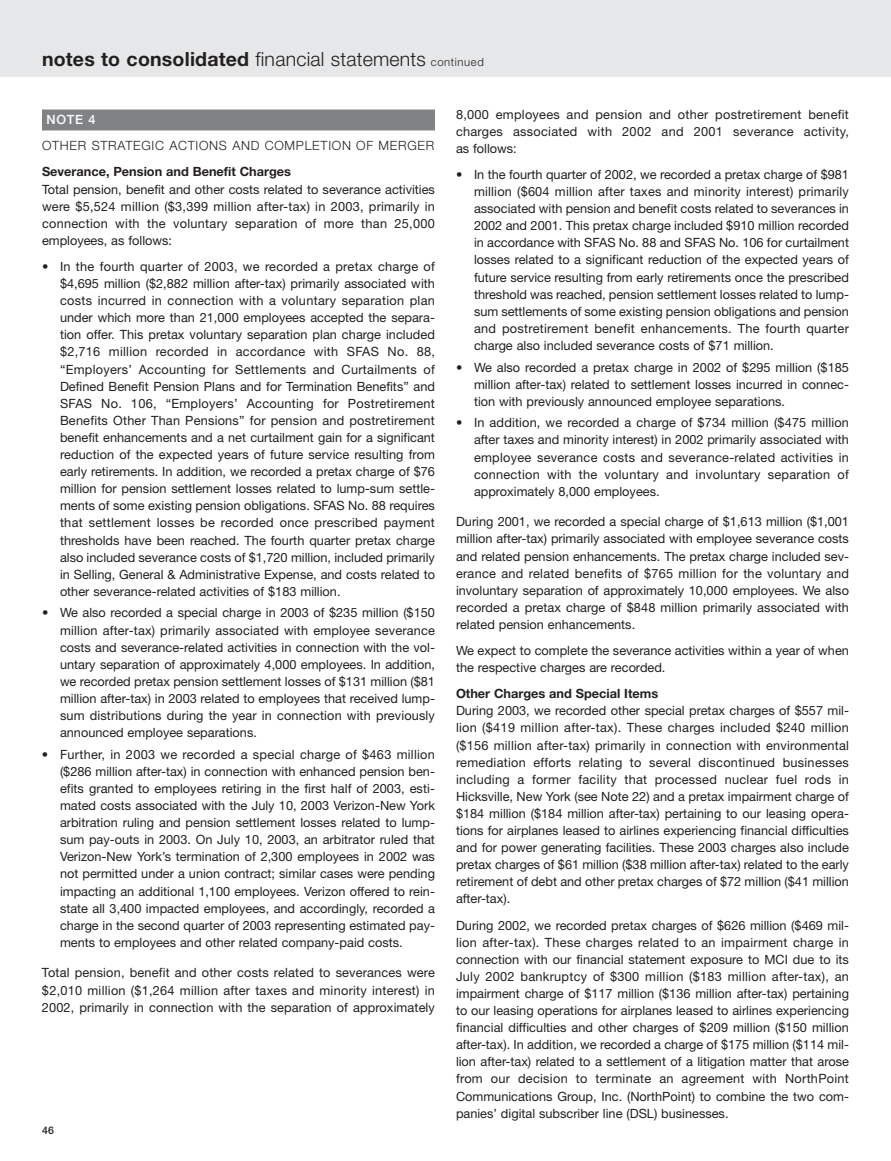
<style>
.page{position:relative;width:891px;height:1161px;background:#fff}
.page>*{position:absolute;margin:0;border:0;box-sizing:border-box;transform-origin:0 0}
.t1{font:700 19.5px "Helvetica Neue";letter-spacing:.01em;color:#231f1f}
.t2{font:12.75px/17.1px "Helvetica Neue";color:#231f1f;text-align:justify}
.t3{font:700 12.75px "Helvetica Neue";color:#231f1f}
.t4{font:300 12.75px "Helvetica Neue";letter-spacing:.055em;color:#231f1f}
.t5{font:500 12.75px "Helvetica Neue";color:#fff}
.t6{font:500 10.5px "Helvetica Neue";color:#231f1f}
.s1{font-weight:300}
.s2{font-weight:300;font-size:11.25px}
</style>
<div class="page">
<div style="left:0;top:0;width:891px;height:76px;background:#e6e7e8"></div>
<div style="left:42px;top:110px;width:393px;height:20px;background:#808284"></div>
<h1 class="t1" style="left:42px;top:52px;width:443px">notes to consolidated <span class="s1">financial statements</span> <span class="s2">continued</span></h1>
<p class="t5" style="left:46px;top:115px;width:51px">NOTE 4</p>
<p class="t4" style="left:42px;top:141px;width:394px">OTHER STRATEGIC ACTIONS AND COMPLETION OF MERGER</p>
<p class="t3" style="left:42px;top:167px;width:251px">Severance, Pension and Benefit Charges</p>
<p class="t2" style="left:42px;top:182px;width:395px">Total pension, benefit and other costs related to severance activities were $5,524 million ($3,399 million after-tax) in 2003, primarily in connection with the voluntary separation of more than 25,000 employees, as follows:</p>
<p class="t2" style="left:60px;top:259px;width:377px;text-indent:-18px">• In the fourth quarter of 2003, we recorded a pretax charge of $4,695 million ($2,882 million after-tax) primarily associated with costs incurred in connection with a voluntary separation plan under which more than 21,000 employees accepted the separa&shy;tion offer. This pretax voluntary separation plan charge included $2,716 million recorded in accordance with SFAS No. 88, “Employers’ Accounting for Settlements and Curtailments of Defined Benefit Pension Plans and for Termination Benefits” and SFAS No. 106, “Employers’ Accounting for Postretirement Benefits Other Than Pensions” for pension and postretirement benefit enhancements and a net curtailment gain for a significant reduction of the expected years of future service resulting from early retirements. In addition, we recorded a pretax charge of $76 million for pension settlement losses related to lump-sum settle&shy;ments of some existing pension obligations. SFAS No. 88 requires that settlement losses be recorded once prescribed payment thresholds have been reached. The fourth quarter pretax charge also included severance costs of $1,720 million, included primarily in Selling, General &amp; Administrative Expense, and costs related to other severance-related activities of $183 million.</p>
<p class="t2" style="left:60px;top:606px;width:377px;text-indent:-18px">• We also recorded a special charge in 2003 of $235 million ($150 million after-tax) primarily associated with employee severance costs and severance-related activities in connection with the vol&shy;untary separation of approximately 4,000 employees. In addition, we recorded pretax pension settlement losses of $131 million ($81 million after-tax) in 2003 related to employees that received lump&shy;sum distributions during the year in connection with previously announced employee separations.</p>
<p class="t2" style="left:60px;top:747px;width:377px;text-indent:-18px">• Further, in 2003 we recorded a special charge of $463 million ($286 million after-tax) in connection with enhanced pension ben&shy;efits granted to employees retiring in the first half of 2003, esti&shy;mated costs associated with the July 10, 2003 Verizon-New York arbitration ruling and pension settlement losses related to lump&shy;sum pay-outs in 2003. On July 10, 2003, an arbitrator ruled that Verizon-New York’s termination of 2,300 employees in 2002 was not permitted under a union contract; similar cases were pending impacting an additional 1,100 employees. Verizon offered to rein&shy;state all 3,400 impacted employees, and accordingly, recorded a charge in the second quarter of 2003 representing estimated pay&shy;ments to employees and other related company-paid costs.</p>
<p class="t2" style="left:42px;top:966px;width:395px">Total pension, benefit and other costs related to severances were $2,010 million ($1,264 million after taxes and minority interest) in 2002, primarily in connection with the separation of approximately</p>
<p class="t6" style="left:42px;top:1127px;width:13px">46</p>
<p class="t2" style="left:456px;top:107px;width:394px">8,000 employees and pension and other postretirement benefit charges associated with 2002 and 2001 severance activity, as follows:</p>
<p class="t2" style="left:474px;top:167px;width:377px;text-indent:-18px">• In the fourth quarter of 2002, we recorded a pretax charge of $981 million ($604 million after taxes and minority interest) primarily associated with pension and benefit costs related to severances in 2002 and 2001. This pretax charge included $910 million recorded in accordance with SFAS No. 88 and SFAS No. 106 for curtailment losses related to a significant reduction of the expected years of future service resulting from early retirements once the prescribed threshold was reached, pension settlement losses related to lump&shy;sum settlements of some existing pension obligations and pension and postretirement benefit enhancements. The fourth quarter charge also included severance costs of $71 million.</p>
<p class="t2" style="left:474px;top:360px;width:377px;text-indent:-18px">• We also recorded a pretax charge in 2002 of $295 million ($185 million after-tax) related to settlement losses incurred in connec&shy;tion with previously announced employee separations.</p>
<p class="t2" style="left:474px;top:415px;width:377px;text-indent:-18px">• In addition, we recorded a charge of $734 million ($475 million after taxes and minority interest) in 2002 primarily associated with employee severance costs and severance-related activities in connection with the voluntary and involuntary separation of approximately 8,000 employees.</p>
<p class="t2" style="left:456px;top:514px;width:395px">During 2001, we recorded a special charge of $1,613 million ($1,001 million after-tax) primarily associated with employee severance costs and related pension enhancements. The pretax charge included sev&shy;erance and related benefits of $765 million for the voluntary and involuntary separation of approximately 10,000 employees. We also recorded a pretax charge of $848 million primarily associated with related pension enhancements.</p>
<p class="t2" style="left:456px;top:643px;width:395px">We expect to complete the severance activities within a year of when the respective charges are recorded.</p>
<p class="t3" style="left:456px;top:689px;width:204px">Other Charges and Special Items</p>
<p class="t2" style="left:456px;top:703px;width:395px">During 2003, we recorded other special pretax charges of $557 mil&shy;lion ($419 million after-tax). These charges included $240 million ($156 million after-tax) primarily in connection with environmental remediation efforts relating to several discontinued businesses including a former facility that processed nuclear fuel rods in Hicksville, New York (see Note 22) and a pretax impairment charge of $184 million ($184 million after-tax) pertaining to our leasing opera&shy;tions for airplanes leased to airlines experiencing financial difficulties and for power generating facilities. These 2003 charges also include pretax charges of $61 million ($38 million after-tax) related to the early retirement of debt and other pretax charges of $72 million ($41 million after-tax).</p>
<p class="t2" style="left:456px;top:918px;width:395px">During 2002, we recorded pretax charges of $626 million ($469 mil&shy;lion after-tax). These charges related to an impairment charge in connection with our financial statement exposure to MCI due to its July 2002 bankruptcy of $300 million ($183 million after-tax), an impairment charge of $117 million ($136 million after-tax) pertaining to our leasing operations for airplanes leased to airlines experiencing financial difficulties and other charges of $209 million ($150 million after-tax). In addition, we recorded a charge of $175 million ($114 mil&shy;lion after-tax) related to a settlement of a litigation matter that arose from our decision to terminate an agreement with NorthPoint Communications Group, Inc. (NorthPoint) to combine the two com&shy;panies’ digital subscriber line (DSL) businesses.</p>
</div>
